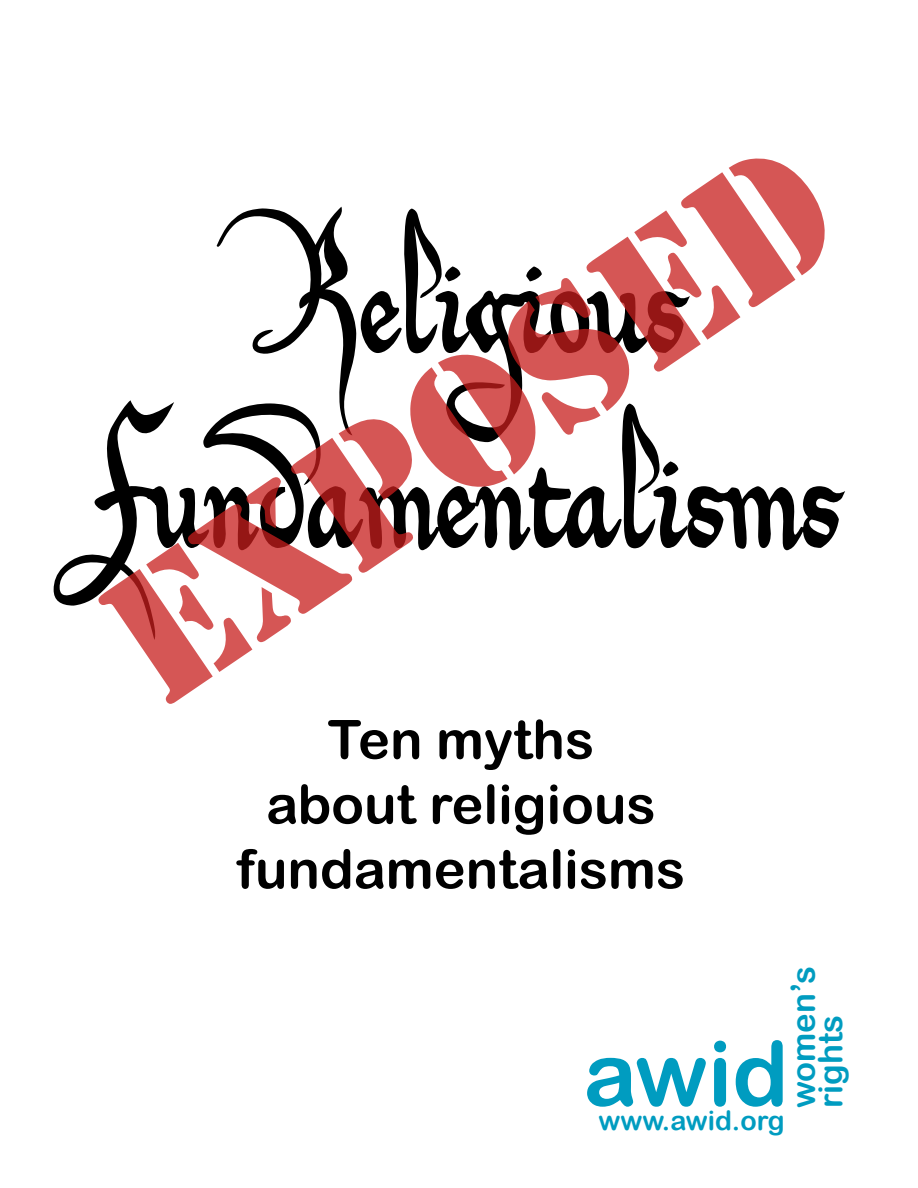
<style>
.page{position:relative;width:918px;height:1188px;background:#fff}
.page>*{position:absolute;margin:0;border:0;box-sizing:border-box;transform-origin:0 0}
.t1{font:90px "Arial Rounded MT Bold";color:#009cc0}
.t2{font:54px/64.8px "Arial Rounded MT Bold";color:#000;text-align:center}
.t3{font:33px/27.3px "Arial Rounded MT Bold";color:#009cc0}
.t4{font:27px "Arial Rounded MT Bold";color:#009cc0}
</style>
<div class="page">
<svg style="left:54px;top:487px;width:791px;height:119px"></svg>
<svg style="left:98px;top:158px;width:728px;height:546px"></svg>
<p class="t2" style="left:237px;top:706px;width:450px">Ten myths<br>about religious fundamentalisms</p>
<p class="t3" style="left:789px;top:1108px;width:144px;rotate:-90deg">women’s rights</p>
<h1 class="t1" style="left:584px;top:1020px;width:207px">awid</h1>
<p class="t4" style="left:598px;top:1104px;width:188px">www.awid.org</p>
</div>
